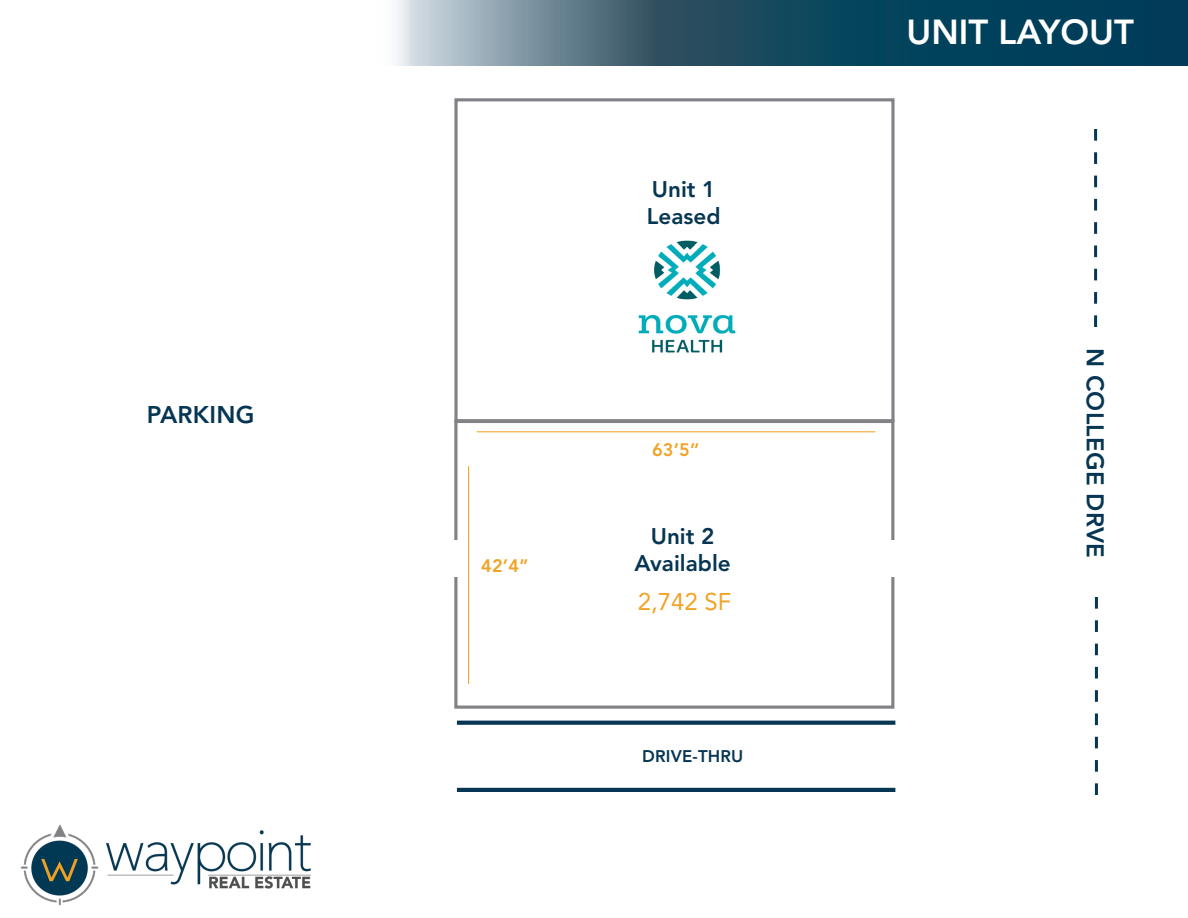
<style>
.page{position:relative;width:1188px;height:918px;background:#fff}
.page>*{position:absolute;margin:0;border:0;box-sizing:border-box;transform-origin:0 0}
.t1{font:800 34.5px "Avenir LT Std";color:#fff}
.t2{font:800 24px "Avenir LT Std";letter-spacing:.01em;color:#063653}
.t3{font:24px "Avenir LT Std";color:#f1a326}
.t4{font:800 22.5px "Avenir LT Std";color:#063653}
.t5{font:800 18px "Avenir LT Std";color:#f1a326}
.t6{font:800 16.8px "Avenir LT Std";letter-spacing:.01em;color:#063653}
</style>
<div class="page">
<svg style="left:396px;top:0;width:792px;height:66px;background:#325f73"></svg>
<img style="left:20px;top:824px;width:291px;height:82px">
<div style="left:454px;top:420px;width:440px;height:289px;border:3px solid #818285"></div>
<hr style="left:477px;top:431px;width:398px;height:1px;background:#f1a326">
<hr style="left:468px;top:466px;width:1px;height:218px;background:#f1a326">
<div style="left:869px;top:541px;width:47px;height:36px;background:#fff"></div>
<div style="left:446px;top:541px;width:16px;height:36px;background:#fff"></div>
<svg style="left:1094px;top:129px;width:3px;height:198px"></svg>
<svg style="left:1095px;top:597px;width:3px;height:198px"></svg>
<svg style="left:457px;top:721px;width:438px;height:4px;background:#12405b"></svg>
<hr style="left:457px;top:788px;width:438px;height:4px;background:#063653">
<div style="left:454px;top:98px;width:441px;height:324px;border:3px solid #818285"></div>
<img style="left:638px;top:240px;width:98px;height:113px">
<p class="t2" style="left:147px;top:401px;width:109px">PARKING</p>
<p class="t5" style="left:481px;top:555px;width:49px">42’4’’</p>
<p class="t4" style="left:652px;top:175px;width:65px">Unit 1</p>
<p class="t4" style="left:647px;top:202px;width:75px">Leased</p>
<p class="t5" style="left:652px;top:439px;width:49px">63’5’’</p>
<p class="t4" style="left:651px;top:522px;width:65px">Unit 2</p>
<p class="t4" style="left:634px;top:549px;width:98px">Available</p>
<p class="t3" style="left:638px;top:587px;width:95px">2,742 SF</p>
<p class="t6" style="left:642px;top:746px;width:103px">DRIVE-THRU</p>
<p class="t1" style="left:907px;top:12px;width:229px">UNIT LAYOUT</p>
<p class="t2" style="left:1109px;top:348px;width:211px;rotate:90deg">N COLLEGE DRVE</p>
</div>
